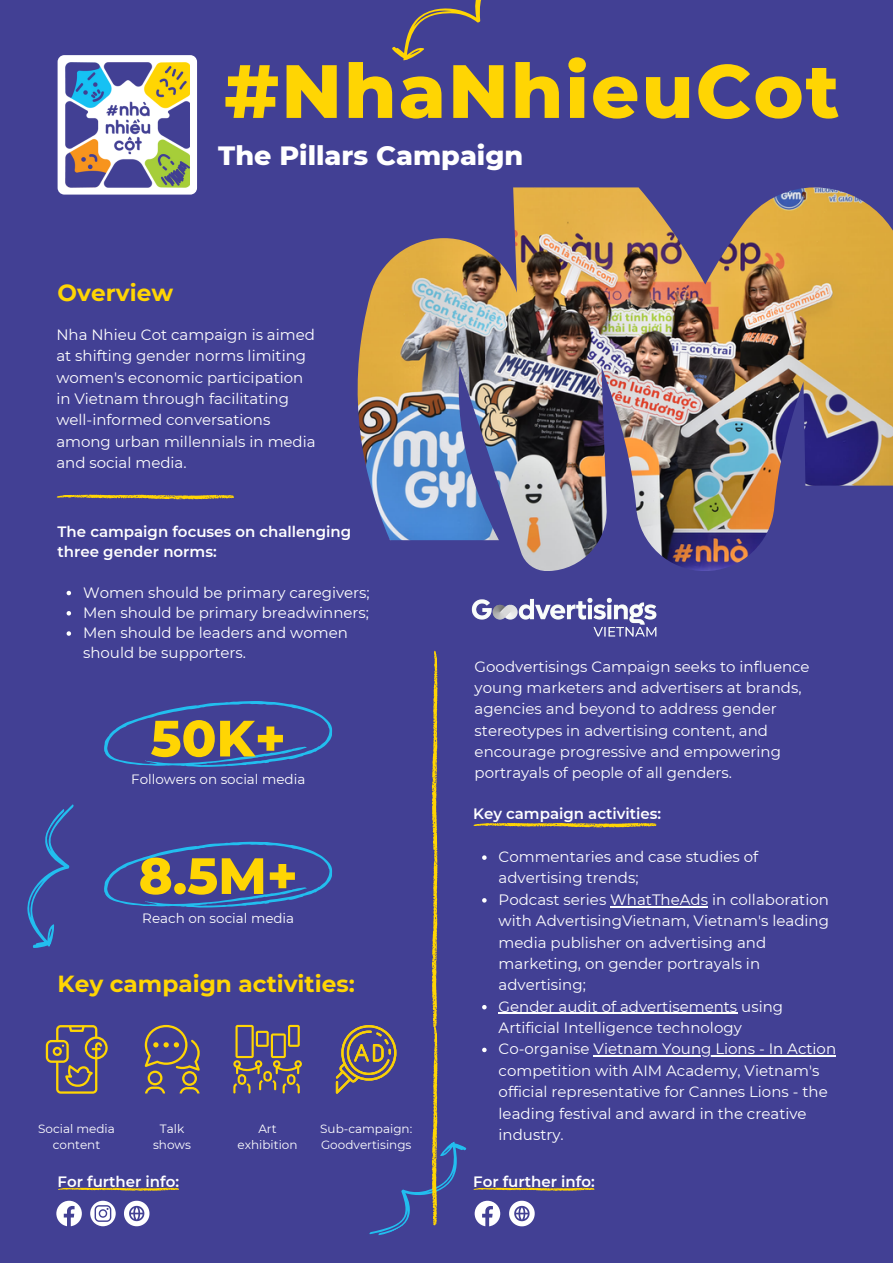
<style>
.page{position:relative;width:893px;height:1264px;background:#fff}
.page>*{position:absolute;margin:0;border:0;box-sizing:border-box;transform-origin:0 0}
.t1{font:800 75.3px "Montserrat";letter-spacing:.03em;color:#ffd503}
.t2{font:800 51px "Montserrat";color:#ffd503}
.t3{font:800 27px "Montserrat";color:#fff}
.t4{font:700 23.25px "Montserrat";color:#ffd503}
.t5{font:15px/21.3px "Montserrat";color:#fff}
.t6{font:600 15px/20.2px "Montserrat";color:#fff}
.t7{font:13.5px "Montserrat";color:#fff}
.t8{font:12px/16px "Montserrat";color:#fff;text-align:center}
</style>
<div class="page">
<div style="left:0;top:0;width:892px;height:1262px;background:#424094"></div>
<img style="left:357px;top:187px;width:535px;height:383px">
<svg style="left:56px;top:494px;width:178px;height:6px"></svg>
<div style="left:58px;top:55px;width:139px;height:139px;background:#fff;border-radius:7px"></div>
<img style="left:65px;top:62px;width:124px;height:125px">
<svg style="left:892px;top:962px;width:1px;height:24px"></svg>
<hr style="left:610px;top:906px;width:98px;height:1px;background:#fff">
<hr style="left:629px;top:1012px;width:108px;height:1px;background:#fff">
<hr style="left:593px;top:1055px;width:243px;height:1px;background:#fff">
<img style="left:471px;top:597px;width:186px;height:40px">
<svg style="left:392px;top:0;width:89px;height:61px"></svg>
<svg style="left:67px;top:591px;width:4px;height:4px"></svg>
<svg style="left:67px;top:611px;width:4px;height:4px"></svg>
<svg style="left:67px;top:631px;width:4px;height:4px"></svg>
<svg style="left:27px;top:650px;width:630px;height:585px"></svg>
<h1 class="t1" style="left:224px;top:45px;width:616px">#NhaNhieuCot</h1>
<h3 class="t3" style="left:218px;top:139px;width:306px">The Pillars Campaign</h3>
<h3 class="t4" style="left:58px;top:278px;width:117px">Overview</h3>
<p class="t5" style="left:56px;top:324px;width:261px">Nha Nhieu Cot campaign is aimed at shifting gender norms limiting women's economic participation in Vietnam through facilitating well-informed conversations among urban millennials in media and social media.</p>
<p class="t6" style="left:58px;top:521px;width:295px">The campaign focuses on challenging three gender norms:</p>
<p class="t5" style="left:83px;top:582px;width:288px;line-height:20.2px">Women should be primary caregivers;<br>Men should be primary breadwinners;<br>Men should be leaders and women should be supporters.</p>
<h2 class="t2" style="left:151px;top:707px;width:137px">50K+</h2>
<p class="t7" style="left:131px;top:770px;width:175px">Followers on social media</p>
<p class="t5" style="left:474px;top:655px;width:336px">Goodvertisings Campaign seeks to influence young marketers and advertisers at brands, agencies and beyond to address gender stereotypes in advertising content, and encourage progressive and empowering portrayals of people of all genders.</p>
<p class="t6" style="left:473px;top:803px;width:189px">Key campaign activities:</p>
<p class="t5" style="left:498px;top:846px;width:339px">Commentaries and case studies of advertising trends;<br>Podcast series WhatTheAds in collaboration with AdvertisingVietnam, Vietnam's leading media publisher on advertising and marketing, on gender portrayals in advertising;<br>Gender audit of advertisements using Artificial Intelligence technology Co-organise Vietnam Young Lions - In Action competition with AIM Academy, Vietnam's official representative for Cannes Lions - the leading festival and award in the creative industry.</p>
<h2 class="t2" style="left:139px;top:844px;width:161px">8.5M+</h2>
<p class="t7" style="left:142px;top:909px;width:153px">Reach on social media</p>
<h3 class="t4" style="left:58px;top:969px;width:299px">Key campaign activities:</h3>
<p class="t8" style="left:38px;top:1120px;width:78px">Social media content</p>
<p class="t8" style="left:153px;top:1120px;width:39px">Talk shows</p>
<p class="t8" style="left:237px;top:1120px;width:62px">Art exhibition</p>
<p class="t8" style="left:320px;top:1120px;width:94px;text-align:left">Sub-campaign:<br>Goodvertisings</p>
<p class="t6" style="left:58px;top:1171px;width:123px">For further info:</p>
<p class="t6" style="left:473px;top:1171px;width:123px">For further info:</p>
</div>
